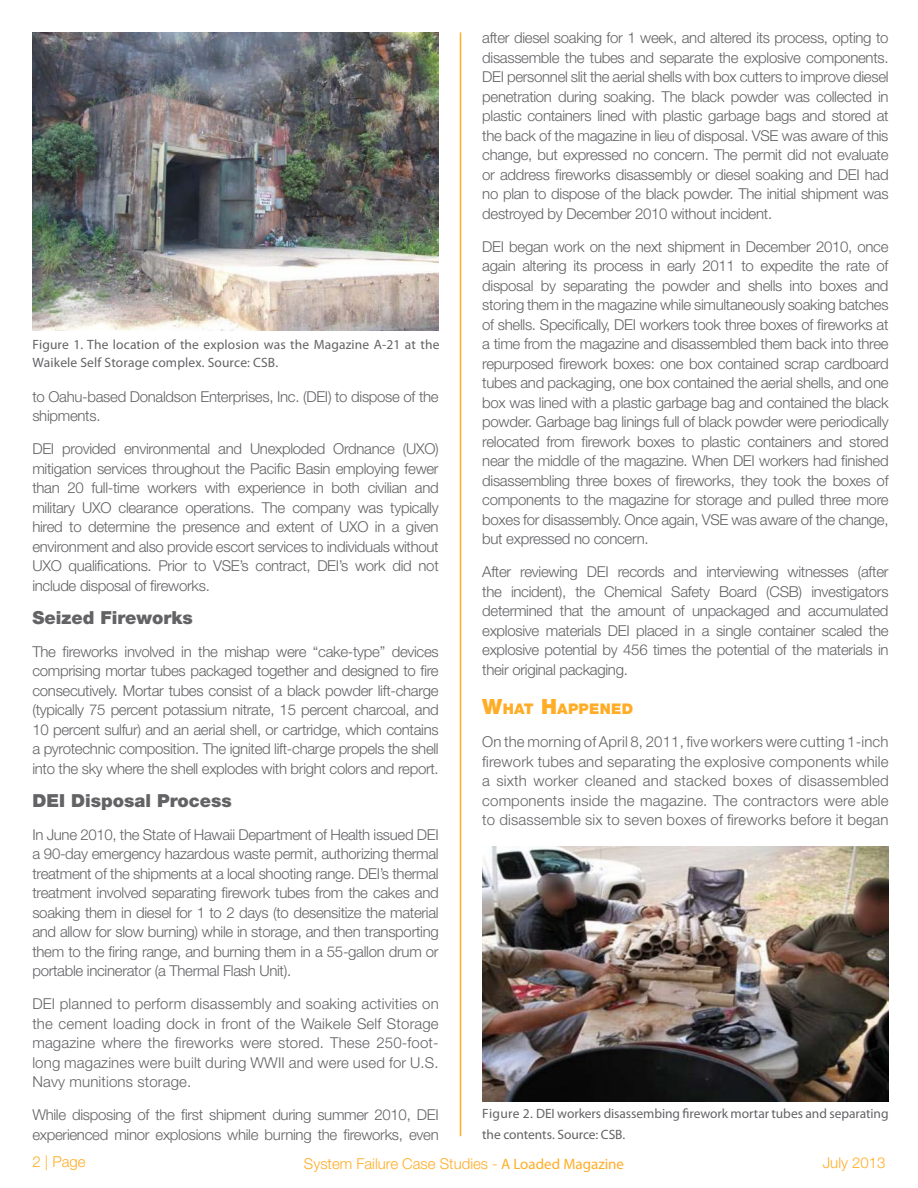
<style>
.page{position:relative;width:918px;height:1188px;background:#fff}
.page>*{position:absolute;margin:0;border:0;box-sizing:border-box;transform-origin:0 0}
.t1{font:900 18px "Helvetica Neue LT Std";color:#636366}
.t2{font:300 15px/19.5px "Helvetica Neue LT Std";letter-spacing:-.02em;color:#636366;text-align:justify}
.t3{font:300 15px "Helvetica Neue LT Std";color:#ffad27}
.t4{font:900 14.7px "Helvetica Neue LT Std";letter-spacing:.015em;color:#ffad27}
.t5{font:13.5px/18px "Myriad Pro";letter-spacing:.01em;color:#636366}
.s1{font-size:21px}
.s2{font-family:"Myriad Pro";font-weight:400}
</style>
<div class="page">
<hr style="left:460px;top:32px;width:1px;height:1104px;background:#ffad27">
<img style="left:32px;top:32px;width:407px;height:298px">
<img style="left:482px;top:847px;width:407px;height:254px">
<p class="t5" style="left:32px;top:335px;width:409px">Figure 1. The location of the explosion was the Magazine A-21 at the<br>Waikele Self Storage complex. Source: CSB.</p>
<p class="t2" style="left:32px;top:386px;width:408px">to Oahu-based Donaldson Enterprises, Inc. (DEI) to dispose of the shipments.</p>
<p class="t2" style="left:32px;top:439px;width:408px">DEI provided environmental and Unexploded Ordnance (UXO) mitigation services throughout the Pacific Basin employing fewer than 20 full-time workers with experience in both civilian and military UXO clearance operations. The company was typically hired to determine the presence and extent of UXO in a given environment and also provide escort services to individuals without UXO qualifications. Prior to VSE’s contract, DEI’s work did not include disposal of fireworks.</p>
<h3 class="t1" style="left:32px;top:607px;width:162px">Seized Fireworks</h3>
<p class="t2" style="left:32px;top:641px;width:408px">The fireworks involved in the mishap were “cake-type” devices comprising mortar tubes packaged together and designed to fire consecutively. Mortar tubes consist of a black powder lift-charge (typically 75 percent potassium nitrate, 15 percent charcoal, and 10 percent sulfur) and an aerial shell, or cartridge, which contains a pyrotechnic composition. The ignited lift-charge propels the shell into the sky where the shell explodes with bright colors and report.</p>
<h3 class="t1" style="left:32px;top:790px;width:201px">DEI Disposal Process</h3>
<p class="t2" style="left:32px;top:824px;width:408px">In June 2010, the State of Hawaii Department of Health issued DEI a 90-day emergency hazardous waste permit, authorizing thermal treatment of the shipments at a local shooting range. DEI’s thermal treatment involved separating firework tubes from the cakes and soaking them in diesel for 1 to 2 days (to desensitize the material and allow for slow burning) while in storage, and then transporting them to the firing range, and burning them in a 55-gallon drum or portable incinerator (a Thermal Flash Unit).</p>
<p class="t2" style="left:32px;top:994px;width:408px">DEI planned to perform disassembly and soaking activities on the cement loading dock in front of the Waikele Self Storage magazine where the fireworks were stored. These 250-foot&shy;long magazines were built during WWII and were used for U.S.<br>Navy munitions storage.</p>
<p class="t2" style="left:32px;top:1105px;width:408px">While disposing of the first shipment during summer 2010, DEI experienced minor explosions while burning the fireworks, even</p>
<p class="t2" style="left:482px;top:28px;width:408px">after diesel soaking for 1 week, and altered its process, opting to disassemble the tubes and separate the explosive components.<br>DEI personnel slit the aerial shells with box cutters to improve diesel penetration during soaking. The black powder was collected in plastic containers lined with plastic garbage bags and stored at the back of the magazine in lieu of disposal. VSE was aware of this change, but expressed no concern. The permit did not evaluate or address fireworks disassembly or diesel soaking and DEI had no plan to dispose of the black powder. The initial shipment was destroyed by December 2010 without incident.</p>
<p class="t2" style="left:482px;top:236px;width:408px">DEI began work on the next shipment in December 2010, once again altering its process in early 2011 to expedite the rate of disposal by separating the powder and shells into boxes and storing them in the magazine while simultaneously soaking batches of shells. Specifically, DEI workers took three boxes of fireworks at a time from the magazine and disassembled them back into three repurposed firework boxes: one box contained scrap cardboard tubes and packaging, one box contained the aerial shells, and one box was lined with a plastic garbage bag and contained the black powder. Garbage bag linings full of black powder were periodically relocated from firework boxes to plastic containers and stored near the middle of the magazine. When DEI workers had finished disassembling three boxes of fireworks, they took the boxes of components to the magazine for storage and pulled three more boxes for disassembly. Once again, VSE was aware of the change, but expressed no concern.</p>
<p class="t2" style="left:482px;top:562px;width:408px">After reviewing DEI records and interviewing witnesses (after the incident), the Chemical Safety Board (CSB) investigators determined that the amount of unpackaged and accumulated explosive materials DEI placed in a single container scaled the explosive potential by 456 times the potential of the materials in their original packaging.</p>
<h2 class="t4" style="left:482px;top:700px;width:152px"><span class="s1">W</span>HAT <span class="s1">H</span>APPENED</h2>
<p class="t2" style="left:482px;top:732px;width:408px">On the morning of April 8, 2011, five workers were cutting 1-inch firework tubes and separating the explosive components while a sixth worker cleaned and stacked boxes of disassembled components inside the magazine. The contractors were able to disassemble six to seven boxes of fireworks before it began</p>
<p class="t5" style="left:482px;top:1103px;width:408px;line-height:21px">Figure 2. DEI workers disassembing firework mortar tubes and separating the contents. Source: CSB.</p>
<p class="t3" style="left:32px;top:1153px;width:55px">2 | Page</p>
<p class="t3" style="left:304px;top:1154px;width:322px">System Failure Case Studies - <span class="s2">A Loaded Magazine</span></p>
<p class="t3" style="left:823px;top:1154px;width:64px">July 2013</p>
</div>
